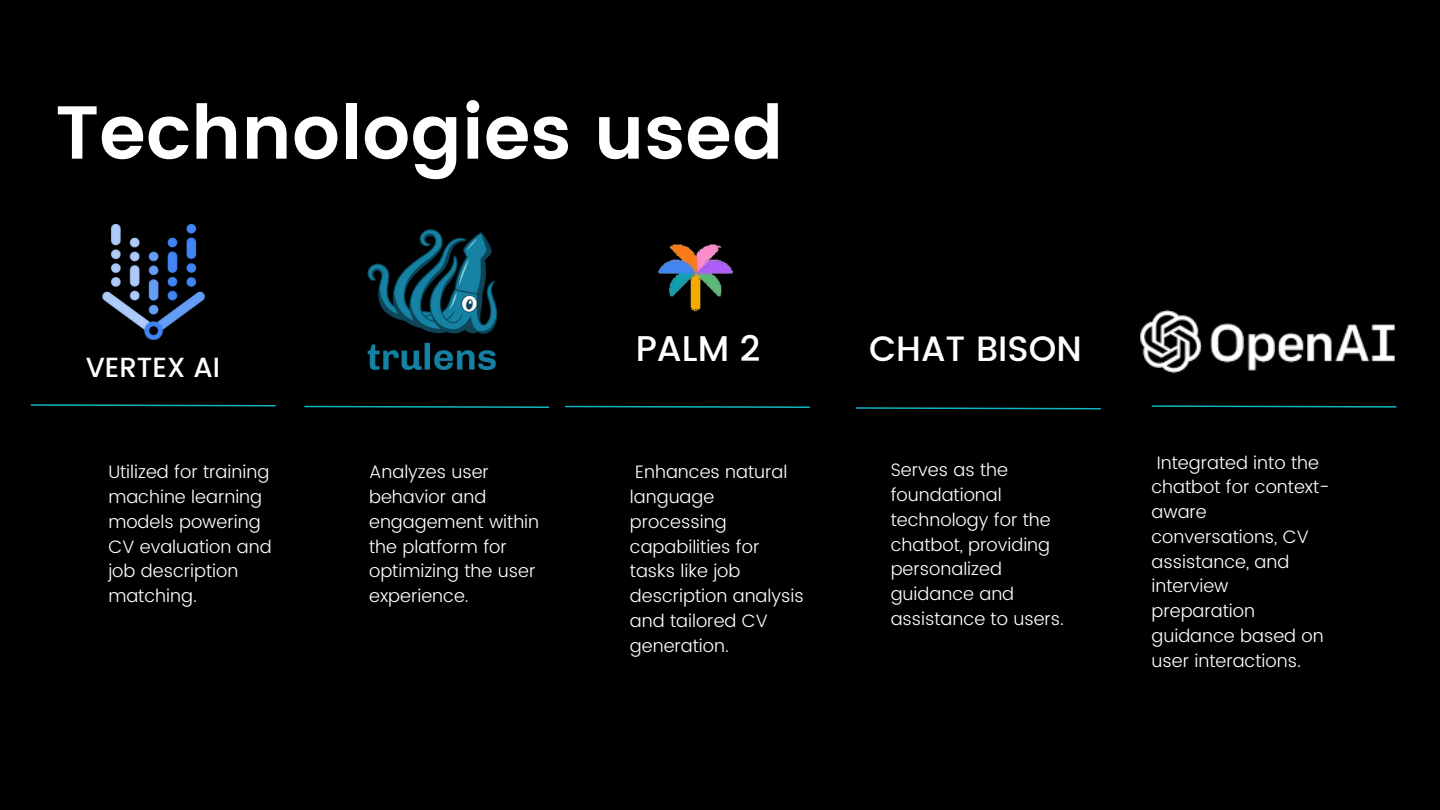
<style>
.page{position:relative;width:1440px;height:810px;background:#000}
.page>*{position:absolute;margin:0;border:0;box-sizing:border-box;transform-origin:0 0}
.t1{font:600 75px "Poppins";color:#fff}
.t2{font:500 35.7px "Poppins";color:#fff}
.t3{font:500 35.2px "Poppins";color:#fff}
.t4{font:500 27.7px "Poppins";color:#fff}
.t5{font:300 18px/24.8px "Poppins";color:#fff}
</style>
<div class="page">
<svg style="left:30px;top:404px;width:246px;height:3px"></svg>
<svg style="left:304px;top:405px;width:246px;height:3px"></svg>
<svg style="left:565px;top:405px;width:245px;height:3px"></svg>
<svg style="left:856px;top:407px;width:245px;height:3px"></svg>
<img style="left:1140px;top:309px;width:255px;height:65px">
<svg style="left:1151px;top:405px;width:246px;height:3px"></svg>
<img style="left:367px;top:229px;width:131px;height:140px">
<img style="left:658px;top:244px;width:76px;height:68px">
<img style="left:102px;top:225px;width:103px;height:115px">
<p class="t1" style="left:55px;top:89px;width:730px">Technologies used</p>
<p class="t4" style="left:86px;top:351px;width:136px">VERTEX AI</p>
<p class="t2" style="left:636px;top:328px;width:126px">PALM 2</p>
<p class="t5" style="left:108px;top:460px;width:165px">Utilized for training machine learning models powering<br>CV evaluation and job description matching.</p>
<p class="t5" style="left:369px;top:460px;width:172px">Analyzes user behavior and engagement within the platform for optimizing the user experience.</p>
<p class="t5" style="left:630px;top:460px;width:175px;text-indent:5px">Enhances natural language processing capabilities for tasks like job description analysis and tailored CV generation.</p>
<p class="t3" style="left:869px;top:328px;width:214px">CHAT BISON</p>
<p class="t5" style="left:891px;top:458px;width:175px">Serves as the foundational technology for the chatbot, providing personalized guidance and assistance to users.</p>
<p class="t5" style="left:1152px;top:450px;width:180px;text-indent:5px">Integrated into the chatbot for context&shy;aware conversations, CV assistance, and interview preparation guidance based on user interactions.</p>
</div>
